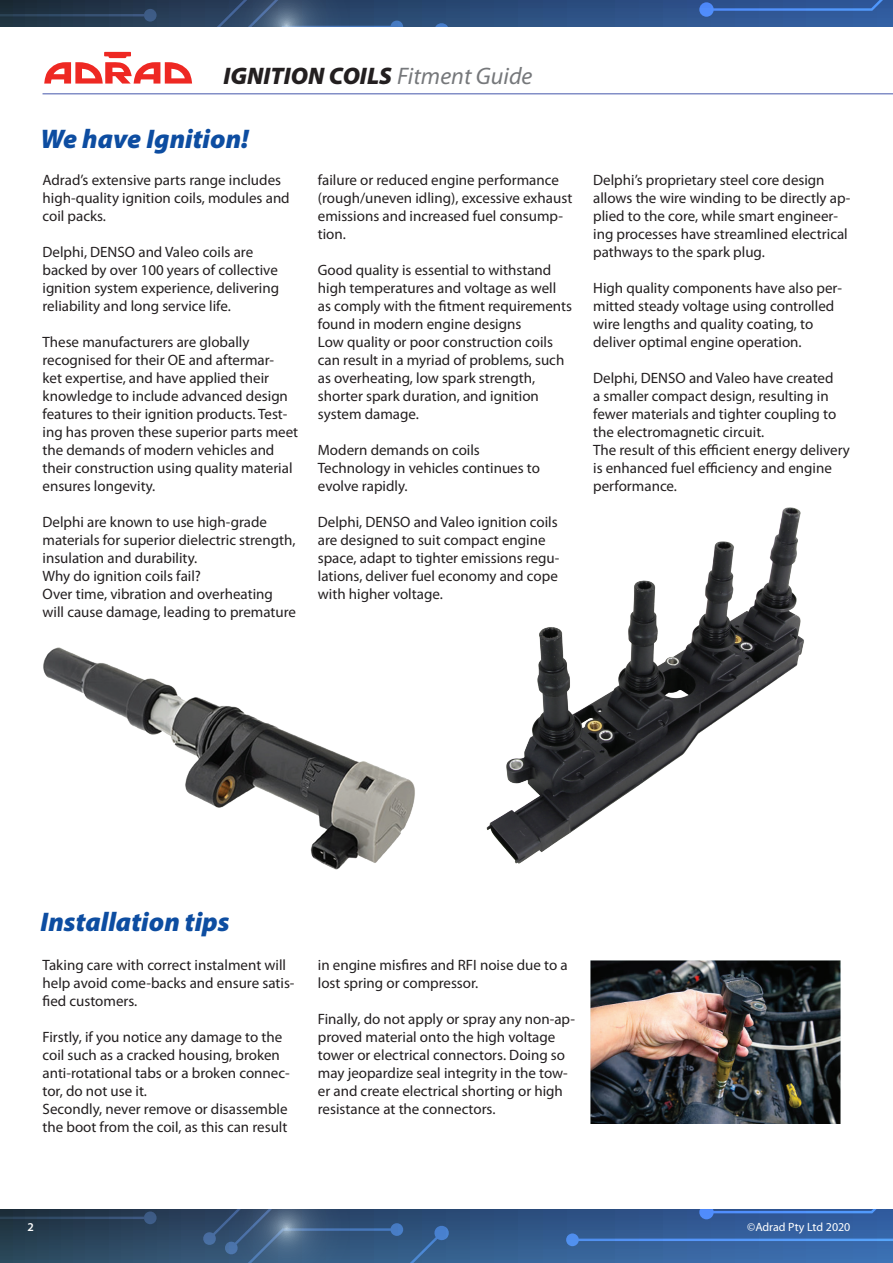
<style>
.page{position:relative;width:893px;height:1263px;background:#fff}
.page>*{position:absolute;margin:0;border:0;box-sizing:border-box;transform-origin:0 0}
.t1{font:italic 900 27px "Myriad Pro";color:#0d4da1}
.t2{font:italic 900 24px "Myriad Pro";color:#231f20}
.t3{font:15px/18px "Myriad Pro";color:#231f20}
.t4{font:12px "Myriad Pro";color:#fff}
.t5{font:600 12px "Myriad Pro";color:#fff}
.s1{font-weight:400;color:#76787b}
</style>
<div class="page">
<svg style="left:0;top:1210px;width:893px;height:53px;background:#345986"></svg>
<svg style="left:0;top:0;width:893px;height:26px;background:#2e4d78"></svg>
<svg style="left:44px;top:52px;width:148px;height:32px"></svg>
<hr style="left:43px;top:93px;width:850px;height:2px;background:#838fc7">
<img style="left:486px;top:507px;width:318px;height:357px">
<img style="left:43px;top:647px;width:372px;height:223px">
<img style="left:591px;top:961px;width:250px;height:162px">
<h2 class="t2" style="left:224px;top:60px;width:310px">IGNITION COILS <span class="s1">Fitment Guide</span></h2>
<h1 class="t1" style="left:40px;top:121px;width:210px">We have Ignition!</h1>
<p class="t3" style="left:43px;top:171px;width:249px">Adrad’s extensive parts range includes high-quality ignition coils, modules and coil packs.</p>
<p class="t3" style="left:43px;top:243px;width:238px">Delphi, DENSO and Valeo coils are backed by over 100 years of collective ignition system experience, delivering reliability and long service life.</p>
<p class="t3" style="left:43px;top:333px;width:257px">These manufacturers are globally recognised for their OE and aftermar-<br>ket expertise, and have applied their knowledge to include advanced design features to their ignition products. Test&shy;ing has proven these superior parts meet the demands of modern vehicles and their construction using quality material ensures longevity.</p>
<p class="t3" style="left:43px;top:513px;width:255px">Delphi are known to use high-grade materials for superior dielectric strength, insulation and durability.<br>Why do ignition coils fail?<br>Over time, vibration and overheating will cause damage, leading to premature</p>
<p class="t3" style="left:318px;top:171px;width:256px">failure or reduced engine performance (rough/uneven idling), excessive exhaust emissions and increased fuel consump&shy;tion.</p>
<p class="t3" style="left:318px;top:261px;width:256px">Good quality is essential to withstand high temperatures and voltage as well as comply with the fitment requirements found in modern engine designs<br>Low quality or poor construction coils can result in a myriad of problems, such as overheating, low spark strength, shorter spark duration, and ignition system damage.</p>
<p class="t3" style="left:318px;top:441px;width:224px">Modern demands on coils<br>Technology in vehicles continues to evolve rapidly.</p>
<p class="t3" style="left:318px;top:513px;width:243px">Delphi, DENSO and Valeo ignition coils are designed to suit compact engine space, adapt to tighter emissions regu&shy;lations, deliver fuel economy and cope with higher voltage.</p>
<p class="t3" style="left:593px;top:171px;width:259px">Delphi’s proprietary steel core design allows the wire winding to be directly ap&shy;plied to the core, while smart engineer&shy;ing processes have streamlined electrical pathways to the spark plug.</p>
<p class="t3" style="left:593px;top:279px;width:250px">High quality components have also per&shy;mitted steady voltage using controlled wire lengths and quality coating, to deliver optimal engine operation.</p>
<p class="t3" style="left:593px;top:369px;width:258px">Delphi, DENSO and Valeo have created<br>a smaller compact design, resulting in fewer materials and tighter coupling to the electromagnetic circuit.<br>The result of this efficient energy delivery is enhanced fuel efficiency and engine performance.</p>
<h1 class="t1" style="left:40px;top:904px;width:191px">Installation tips</h1>
<p class="t3" style="left:43px;top:955px;width:254px">Taking care with correct instalment will help avoid come-backs and ensure satis&shy;fied customers.</p>
<p class="t3" style="left:43px;top:1027px;width:249px">Firstly, if you notice any damage to the coil such as a cracked housing, broken anti-rotational tabs or a broken connec&shy;tor, do not use it.<br>Secondly, never remove or disassemble the boot from the coil, as this can result</p>
<p class="t3" style="left:318px;top:955px;width:251px">in engine misfires and RFI noise due to a lost spring or compressor.</p>
<p class="t3" style="left:318px;top:1009px;width:259px">Finally, do not apply or spray any non-ap&shy;proved material onto the high voltage tower or electrical connectors. Doing so may jeopardize seal integrity in the tow&shy;er and create electrical shorting or high resistance at the connectors.</p>
<p class="t5" style="left:28px;top:1219px;width:8px">2</p>
<p class="t4" style="left:747px;top:1219px;width:105px">©Adrad Pty Ltd 2020</p>
</div>
